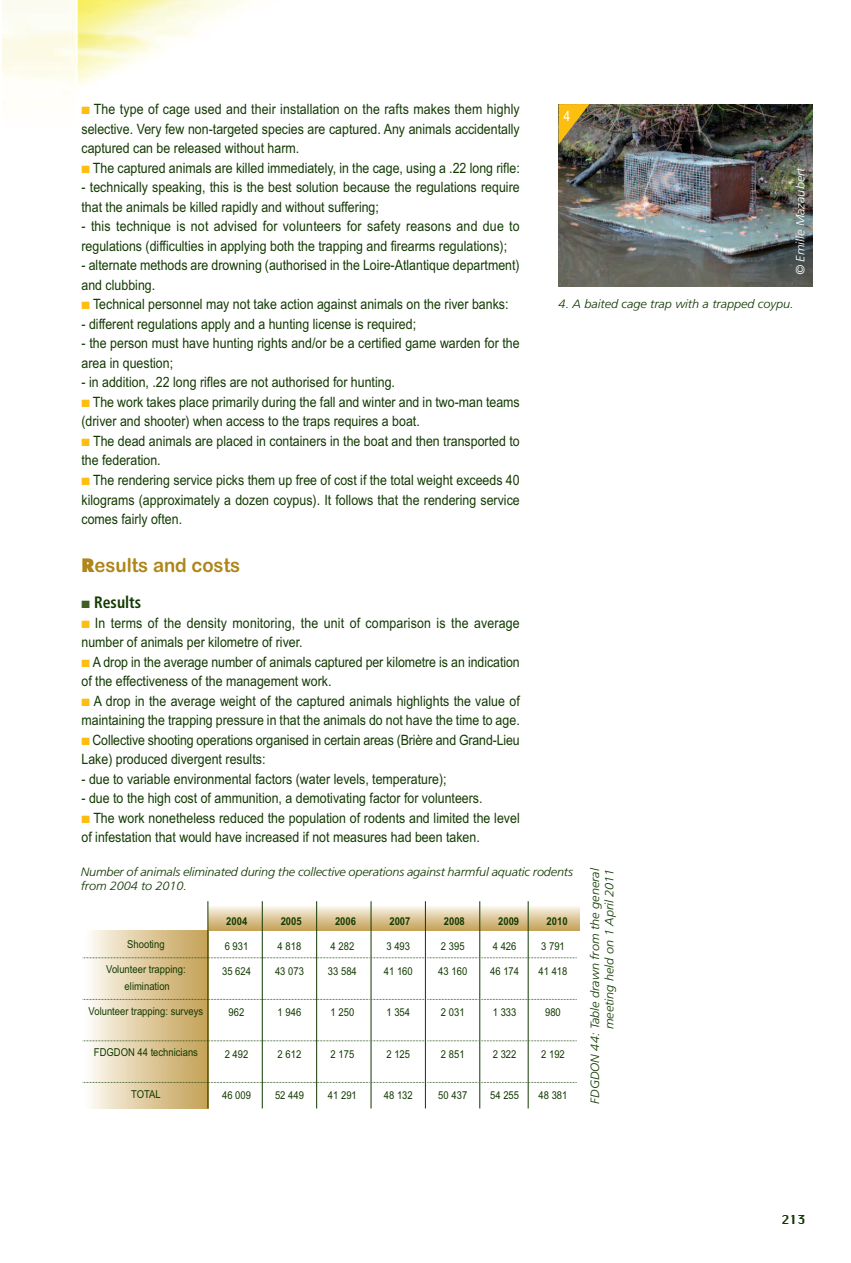
<style>
.page{position:relative;width:851px;height:1263px;background:#fff}
.page>*{position:absolute;margin:0;border:0;box-sizing:border-box;transform-origin:0 0}
.t1{font:19.5px "Arial Rounded MT Bold";color:#ae861a;scale:.95 1}
.t2{font:700 condensed 16.5px "Frutiger";color:#123a01;scale:.95 1}
.t3{font:14.25px/19.5px "Arial Narrow";color:#123a01;scale:1.06 1}
.t4{font:14.25px "Arial Narrow";color:#fff;scale:1.06 1}
.t5{font:italic 300 12px/14.4px "Frutiger";letter-spacing:-.015em;color:#123a01;text-align:right;scale:1.06 1}
.t6{font:italic 300 12px "Frutiger";color:#fff;scale:1.06 1}
.t7{font:12px "Chicago FLF";color:#123a01}
.t8{font:10.8px/16.5px "Arial Narrow";color:#123a01;text-align:center;scale:1.06 1}
.t9{font:700 10.8px "Arial Narrow";color:#123a01;scale:1.06 1}
.s1{color:#fdbe12}
.s2{font-family:"Futura";font-weight:800;font-size:18px}
.s3{color:#415f25}
</style>
<div class="page">
<img style="left:208px;top:906px;width:371px;height:25px">
<img style="left:3px;top:0;width:810px;height:152px">
<img style="left:558px;top:104px;width:254px;height:182px">
<svg style="left:558px;top:104px;width:31px;height:40px"></svg>
<img style="left:84px;top:930px;width:124px;height:179px">
<hr style="left:207px;top:901px;width:1px;height:207px;background:#123a01">
<hr style="left:262px;top:901px;width:1px;height:207px;background:#123a01">
<hr style="left:316px;top:901px;width:1px;height:207px;background:#123a01">
<hr style="left:370px;top:901px;width:1px;height:207px;background:#123a01">
<hr style="left:425px;top:901px;width:1px;height:207px;background:#123a01">
<hr style="left:479px;top:901px;width:1px;height:207px;background:#123a01">
<hr style="left:527px;top:901px;width:1px;height:207px;background:#123a01">
<svg style="left:83px;top:957px;width:494px;height:1px"></svg>
<svg style="left:83px;top:999px;width:494px;height:1px"></svg>
<svg style="left:83px;top:1040px;width:494px;height:1px"></svg>
<svg style="left:83px;top:1082px;width:494px;height:1px"></svg>
<p class="t3" style="left:81px;top:100px;width:415px;text-align:justify"><span class="s1">■</span> The type of cage used and their installation on the rafts makes them highly selective. Very few non-targeted species are captured. Any animals accidentally captured can be released without harm.</p>
<p class="t3" style="left:81px;top:158px;width:415px"><span class="s1">■</span> The captured animals are killed immediately, in the cage, using a .22 long rifle:</p>
<p class="t3" style="left:81px;top:178px;width:415px">- technically speaking, this is the best solution because the regulations require that the animals be killed rapidly and without suffering;</p>
<p class="t3" style="left:81px;top:217px;width:415px">- this technique is not advised for volunteers for safety reasons and due to regulations (difficulties in applying both the trapping and firearms regulations);</p>
<p class="t3" style="left:81px;top:256px;width:415px">- alternate methods are drowning (authorised in the Loire-Atlantique department) and clubbing.</p>
<p class="t3" style="left:81px;top:295px;width:404px"><span class="s1">■</span> Technical personnel may not take action against animals on the river banks:</p>
<p class="t3" style="left:81px;top:314px;width:317px">- different regulations apply and a hunting license is required;</p>
<p class="t3" style="left:81px;top:334px;width:415px">- the person must have hunting rights and/or be a certified game warden for the area in question;</p>
<p class="t3" style="left:81px;top:373px;width:297px">- in addition, .22 long rifles are not authorised for hunting.</p>
<p class="t3" style="left:81px;top:392px;width:415px"><span class="s1">■</span> The work takes place primarily during the fall and winter and in two-man teams (driver and shooter) when access to the traps requires a boat.</p>
<p class="t3" style="left:81px;top:431px;width:415px"><span class="s1">■</span> The dead animals are placed in containers in the boat and then transported to the federation.</p>
<p class="t3" style="left:81px;top:470px;width:415px;text-align:justify"><span class="s1">■</span> The rendering service picks them up free of cost if the total weight exceeds 40 kilograms (approximately a dozen coypus). It follows that the rendering service comes fairly often.</p>
<h1 class="t1" style="left:81px;top:553px;width:169px"><span class="s2">R</span>esults and costs</h1>
<p class="t2" style="left:81px;top:596px;width:64px"><span class="s3">■</span> Results</p>
<p class="t3" style="left:81px;top:613px;width:415px"><span class="s1">■</span> In terms of the density monitoring, the unit of comparison is the average number of animals per kilometre of river.</p>
<p class="t3" style="left:81px;top:652px;width:415px"><span class="s1">■</span> A drop in the average number of animals captured per kilometre is an indication of the effectiveness of the management work.</p>
<p class="t3" style="left:81px;top:691px;width:415px"><span class="s1">■</span> A drop in the average weight of the captured animals highlights the value of maintaining the trapping pressure in that the animals do not have the time to age.</p>
<p class="t3" style="left:81px;top:730px;width:415px"><span class="s1">■</span> Collective shooting operations organised in certain areas (Brière and Grand-Lieu<br>Lake) produced divergent results:</p>
<p class="t3" style="left:81px;top:769px;width:346px">- due to variable environmental factors (water levels, temperature);</p>
<p class="t3" style="left:81px;top:788px;width:380px">- due to the high cost of ammunition, a demotivating factor for volunteers.</p>
<p class="t3" style="left:81px;top:808px;width:415px"><span class="s1">■</span> The work nonetheless reduced the population of rodents and limited the level of infestation that would have increased if not measures had been taken.</p>
<p class="t4" style="left:563px;top:108px;width:8px">4</p>
<p class="t6" style="left:795px;top:275px;width:104px;rotate:-90deg">© Emilie Mazaubert</p>
<p class="t5" style="left:558px;top:298px;width:223px">4. A baited cage trap with a trapped coypu.</p>
<p class="t5" style="left:81px;top:865px;width:465px;text-align:left">Number of animals eliminated during the collective operations against harmful aquatic rodents from 2004 to 2010.</p>
<p class="t8" style="left:127px;top:936px;width:37px">Shooting</p>
<p class="t8" style="left:106px;top:961px;width:76px">Volunteer trapping: elimination</p>
<p class="t8" style="left:89px;top:1003px;width:110px">Volunteer trapping: surveys</p>
<p class="t8" style="left:94px;top:1044px;width:100px">FDGDON 44 technicians</p>
<p class="t8" style="left:131px;top:1086px;width:29px">TOTAL</p>
<p class="t9" style="left:226px;top:914px;width:21px">2004</p>
<p class="t9" style="left:280px;top:914px;width:21px">2005</p>
<p class="t9" style="left:335px;top:914px;width:21px">2006</p>
<p class="t9" style="left:389px;top:914px;width:21px">2007</p>
<p class="t9" style="left:444px;top:914px;width:21px">2008</p>
<p class="t9" style="left:498px;top:914px;width:21px">2009</p>
<p class="t8" style="left:225px;top:938px;width:24px">6 931</p>
<p class="t8" style="left:222px;top:963px;width:29px">35 624</p>
<p class="t8" style="left:228px;top:1004px;width:16px">962</p>
<p class="t8" style="left:225px;top:1046px;width:24px">2 492</p>
<p class="t8" style="left:222px;top:1087px;width:29px">46 009</p>
<p class="t8" style="left:277px;top:938px;width:24px">4 818</p>
<p class="t8" style="left:275px;top:963px;width:29px">43 073</p>
<p class="t8" style="left:277px;top:1004px;width:24px">1 946</p>
<p class="t8" style="left:277px;top:1046px;width:24px">2 612</p>
<p class="t8" style="left:275px;top:1087px;width:29px">52 449</p>
<p class="t8" style="left:330px;top:938px;width:24px">4 282</p>
<p class="t8" style="left:328px;top:963px;width:29px">33 584</p>
<p class="t8" style="left:330px;top:1004px;width:24px">1 250</p>
<p class="t8" style="left:330px;top:1046px;width:24px">2 175</p>
<p class="t8" style="left:328px;top:1087px;width:29px">41 291</p>
<p class="t8" style="left:386px;top:938px;width:24px">3 493</p>
<p class="t8" style="left:384px;top:963px;width:29px">41 160</p>
<p class="t8" style="left:386px;top:1004px;width:24px">1 354</p>
<p class="t8" style="left:386px;top:1046px;width:24px">2 125</p>
<p class="t8" style="left:384px;top:1087px;width:29px">48 132</p>
<p class="t8" style="left:441px;top:938px;width:24px">2 395</p>
<p class="t8" style="left:438px;top:963px;width:29px">43 160</p>
<p class="t8" style="left:441px;top:1004px;width:24px">2 031</p>
<p class="t8" style="left:441px;top:1046px;width:24px">2 851</p>
<p class="t8" style="left:438px;top:1087px;width:29px">50 437</p>
<p class="t8" style="left:492px;top:938px;width:24px">4 426</p>
<p class="t8" style="left:490px;top:963px;width:29px">46 174</p>
<p class="t8" style="left:492px;top:1004px;width:24px">1 333</p>
<p class="t8" style="left:492px;top:1046px;width:24px">2 322</p>
<p class="t8" style="left:490px;top:1087px;width:29px">54 255</p>
<p class="t9" style="left:546px;top:914px;width:21px">2010</p>
<p class="t8" style="left:541px;top:938px;width:24px">3 791</p>
<p class="t8" style="left:538px;top:963px;width:29px">41 418</p>
<p class="t8" style="left:545px;top:1004px;width:16px">980</p>
<p class="t8" style="left:541px;top:1046px;width:24px">2 192</p>
<p class="t8" style="left:538px;top:1087px;width:29px">48 381</p>
<p class="t5" style="left:588px;top:1103px;width:223px;rotate:-90deg">FDGDON 44: Table drawn from the general meeting held on 1 April 2011</p>
<p class="t7" style="left:781px;top:1212px;width:25px">213</p>
</div>
